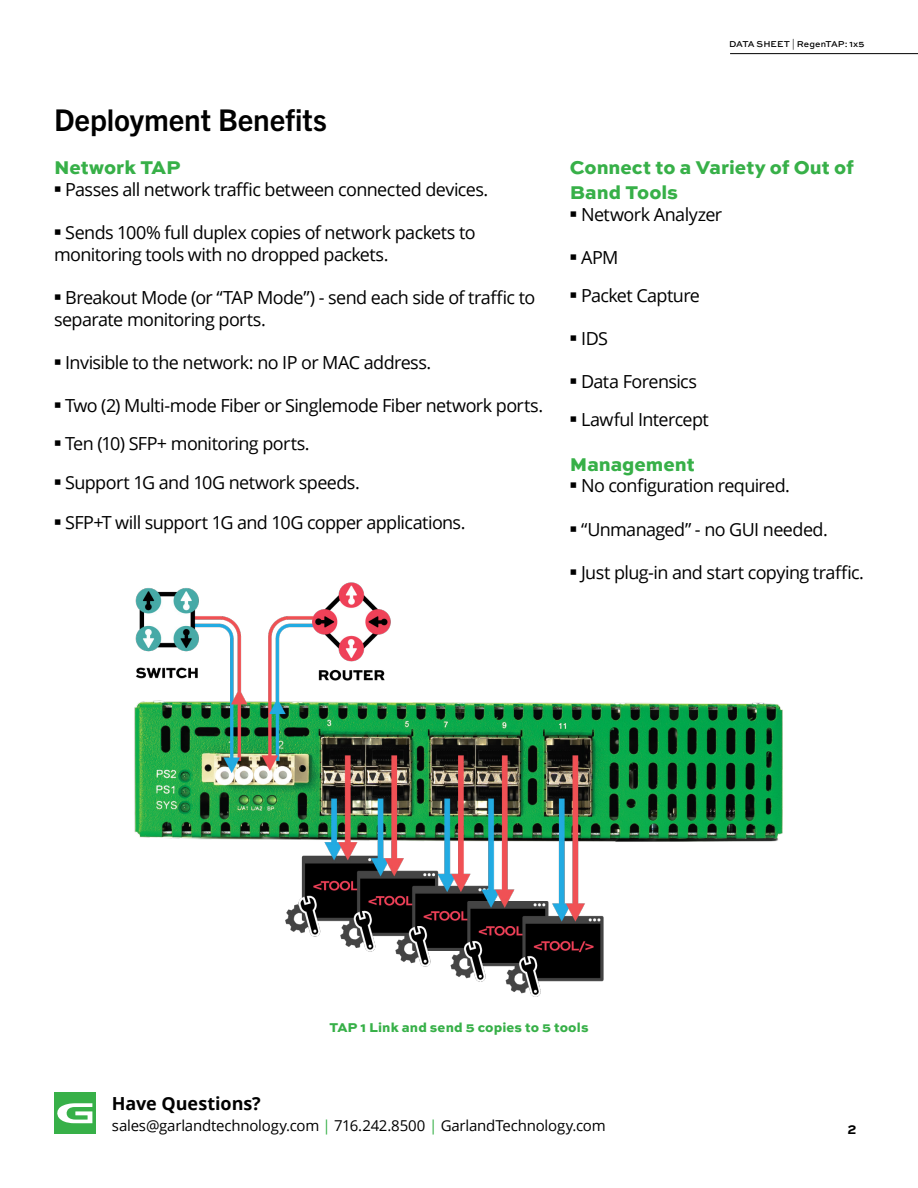
<style>
.page{position:relative;width:918px;height:1188px;background:#fff}
.page>*{position:absolute;margin:0;border:0;box-sizing:border-box;transform-origin:0 0}
.t1{font:700 30px "Trade Gothic Next LT Pro";letter-spacing:-.005em;color:#000}
.t2{font:800 19.5px/25.2px "Sweet Sans Pro";letter-spacing:-.005em;color:#37b048}
.t3{font:18px/37.8px "Open Sans";letter-spacing:-.035em;color:#000}
.t4{font:700 18px "Open Sans";letter-spacing:-.005em;color:#000}
.t5{font:15px "Open Sans";letter-spacing:-.015em;color:#000}
.t6{font:700 15px "Sweet Sans Pro";color:#000}
.t7{font:800 13.5px "Sweet Sans Pro";letter-spacing:.01em;color:#37b048}
.t8{font:500 9px "Sweet Sans Pro";letter-spacing:.005em;color:#000}
.s1{font-weight:300}
.s2{color:#37b048}
</style>
<div class="page">
<div style="left:54px;top:1093px;width:42px;height:41px;background:#37b048"></div>
<svg style="left:57px;top:1103px;width:35px;height:20px"></svg>
<img style="left:134px;top:582px;width:649px;height:415px">
<hr style="left:730px;top:53px;width:188px;height:1px;background:#000">
<h1 class="t1" style="left:54px;top:99px;width:274px">Deployment Benefits</h1>
<p class="t2" style="left:54px;top:154px;width:128px">Network TAP</p>
<p class="t3" style="left:54px;top:170px;width:436px"><sup>◼</sup> Passes all network traffic between connected devices.</p>
<p class="t3" style="left:54px;top:221px;width:423px;line-height:21.6px"><sup>◼</sup> Sends 100% full duplex copies of network packets to monitoring tools with no dropped packets.</p>
<p class="t3" style="left:54px;top:286px;width:483px;line-height:21.6px"><sup>◼</sup> Breakout Mode (or “TAP Mode”) - send each side of traffic to separate monitoring ports.</p>
<p class="t3" style="left:54px;top:343px;width:379px"><sup>◼</sup> Invisible to the network: no IP or MAC address.</p>
<p class="t3" style="left:54px;top:386px;width:491px"><sup>◼</sup> Two (2) Multi-mode Fiber or Singlemode Fiber network ports. <sup>◼</sup> Ten (10) SFP+ monitoring ports.</p>
<p class="t3" style="left:54px;top:463px;width:307px"><sup>◼</sup> Support 1G and 10G network speeds.</p>
<p class="t3" style="left:54px;top:503px;width:413px"><sup>◼</sup> SFP+T will support 1G and 10G copper applications.</p>
<p class="t8" style="left:729px;top:37px;width:137px">DATA SHEET <span class="s1">|</span> RegenTAP: 1x5</p>
<p class="t2" style="left:570px;top:153px;width:286px">Connect to a Variety of Out of<br>Band Tools</p>
<p class="t3" style="left:570px;top:195px;width:154px"><sup>◼</sup> Network Analyzer</p>
<p class="t3" style="left:570px;top:238px;width:132px"><sup>◼</sup> APM<br><sup>◼</sup> Packet Capture</p>
<p class="t3" style="left:570px;top:319px;width:40px"><sup>◼</sup> IDS</p>
<p class="t3" style="left:570px;top:362px;width:141px"><sup>◼</sup> Data Forensics <sup>◼</sup> Lawful Intercept</p>
<p class="t2" style="left:570px;top:450px;width:126px">Management</p>
<p class="t3" style="left:570px;top:466px;width:222px"><sup>◼</sup> No configuration required.</p>
<p class="t3" style="left:570px;top:510px;width:259px"><sup>◼</sup> “Unmanaged” - no GUI needed.</p>
<p class="t3" style="left:570px;top:553px;width:296px"><sup>◼</sup> Just plug-in and start copying traffic.</p>
<p class="t7" style="left:329px;top:1017px;width:261px">TAP 1 Link and send 5 copies to 5 tools</p>
<p class="t4" style="left:112px;top:1090px;width:151px">Have Questions?</p>
<p class="t5" style="left:112px;top:1115px;width:495px">sales@garlandtechnology.com <span class="s2">|</span> 716.242.8500 <span class="s2">|</span> GarlandTechnology.com</p>
<p class="t6" style="left:847px;top:1118px;width:11px">2</p>
</div>
